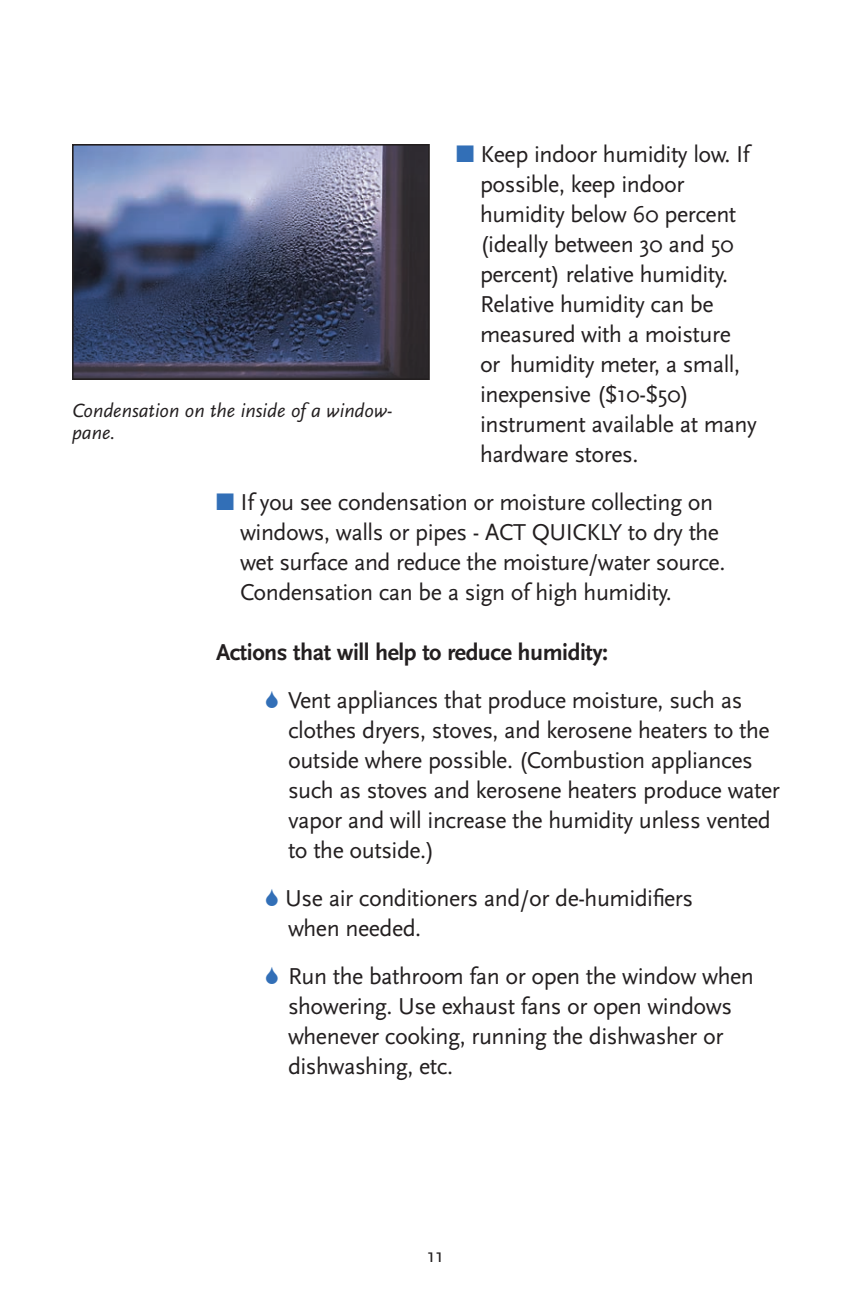
<style>
.page{position:relative;width:864px;height:1296px;background:#fff}
.page>*{position:absolute;margin:0;border:0;box-sizing:border-box;transform-origin:0 0}
.t1{font:24px/30px "Scala Sans Pro";letter-spacing:-.02em;color:#231f20}
.t2{font:700 24px "Scala Sans Pro";letter-spacing:-.02em;color:#231f20}
.t3{font:italic 20px/22px "Scala Sans Pro";color:#231f20}
.t4{font:20px "Scala Sans Pro";color:#231f20;scale:1.05 1}
.s1{color:#326fb7}
</style>
<div class="page">
<img style="left:75px;top:147px;width:352px;height:230px">
<div style="left:72px;top:144px;width:358px;height:236px;border:2px solid #231f20"></div>
<p class="t1" style="left:480px;top:139px;width:278px;text-indent:-24px"><span class="s1">■</span> Keep indoor humidity low. If possible, keep indoor humidity below 60 percent (ideally between 30 and 50 percent) relative humidity.<br>Relative humidity can be measured with a moisture or humidity meter, a small, inexpensive ($10-$50) instrument available at many hardware stores.</p>
<p class="t1" style="left:240px;top:487px;width:487px;text-indent:-24px"><span class="s1">■</span> If you see condensation or moisture collecting on windows, walls or pipes - ACT QUICKLY to dry the wet surface and reduce the moisture/water source.<br>Condensation can be a sign of high humidity.</p>
<p class="t2" style="left:216px;top:638px;width:394px">Actions that will help to reduce humidity:</p>
<p class="t1" style="left:288px;top:685px;width:493px">Vent appliances that produce moisture, such as clothes dryers, stoves, and kerosene heaters to the outside where possible. (Combustion appliances such as stoves and kerosene heaters produce water vapor and will increase the humidity unless vented to the outside.)</p>
<p class="t1" style="left:285px;top:883px;width:410px">Use air conditioners and/or de-humidifiers when needed.</p>
<p class="t1" style="left:288px;top:961px;width:468px">Run the bathroom fan or open the window when showering. Use exhaust fans or open windows whenever cooking, running the dishwasher or dishwashing, etc.</p>
<p class="t3" style="left:72px;top:399px;width:322px">Condensation on the inside of a window&shy;pane.</p>
<p class="t4" style="left:427px;top:1243px;width:17px">11</p>
</div>
